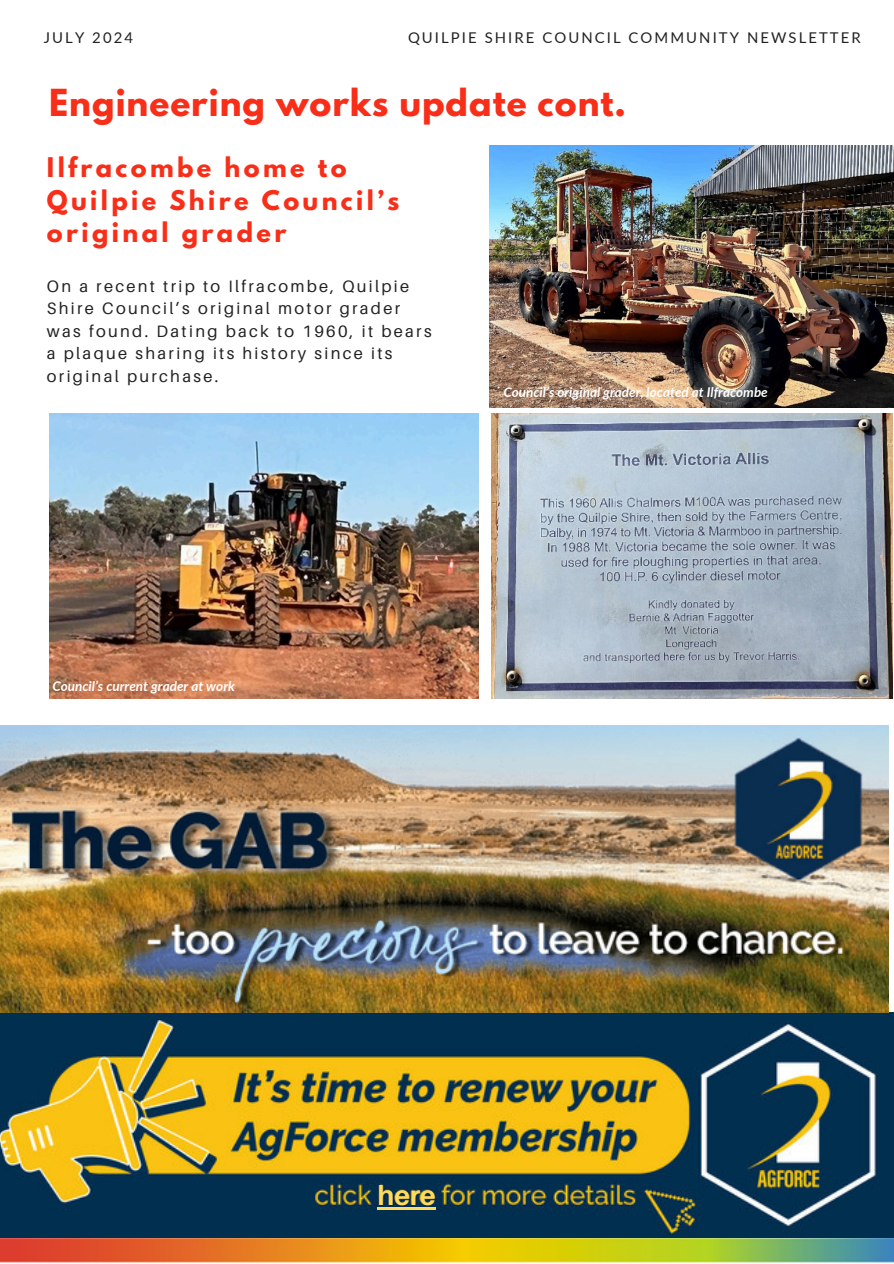
<style>
.page{position:relative;width:894px;height:1264px;background:#fff}
.page>*{position:absolute;margin:0;border:0;box-sizing:border-box;transform-origin:0 0}
.t1{font:700 33px "League Spartan";letter-spacing:.03em;color:#f82e19}
.t2{font:700 27px "Aileron";color:#feda5e}
.t3{font:700 24px/32.7px "League Spartan";letter-spacing:.14em;color:#f82e19}
.t4{font:16.5px/22.5px "Aileron";letter-spacing:.14em;color:#222}
.t5{font:14.85px "Lato";letter-spacing:.14em;color:#222}
.t6{font:italic 700 13.5px "Lato";color:#fff}
</style>
<div class="page">
<img style="left:0;top:1012px;width:893px;height:251px">
<img style="left:489px;top:146px;width:404px;height:262px">
<img style="left:49px;top:413px;width:429px;height:285px">
<img style="left:491px;top:413px;width:400px;height:285px">
<img style="left:0;top:725px;width:888px;height:287px">
<hr style="left:377px;top:1207px;width:59px;height:2px;background:#feda5e">
<p class="t5" style="left:44px;top:28px;width:91px">JULY 2024</p>
<p class="t5" style="left:408px;top:28px;width:454px">QUILPIE SHIRE COUNCIL COMMUNITY NEWSLETTER</p>
<p class="t1" style="left:49px;top:87px;width:578px">Engineering works update cont.</p>
<h3 class="t3" style="left:47px;top:154px;width:354px">Ilfracombe home to<br>Quilpie Shire Council’s original grader</h3>
<p class="t4" style="left:47px;top:274px;width:386px">On a recent trip to Ilfracombe, Quilpie Shire Council’s original motor grader was found. Dating back to 1960, it bears a plaque sharing its history since its original purchase.</p>
<p class="t6" style="left:503px;top:383px;width:266px">Council’s original grader, located at Ilfracombe</p>
<p class="t6" style="left:52px;top:678px;width:184px">Council’s current grader at work</p>
<p class="t2" style="left:377px;top:1178px;width:60px">here</p>
</div>
